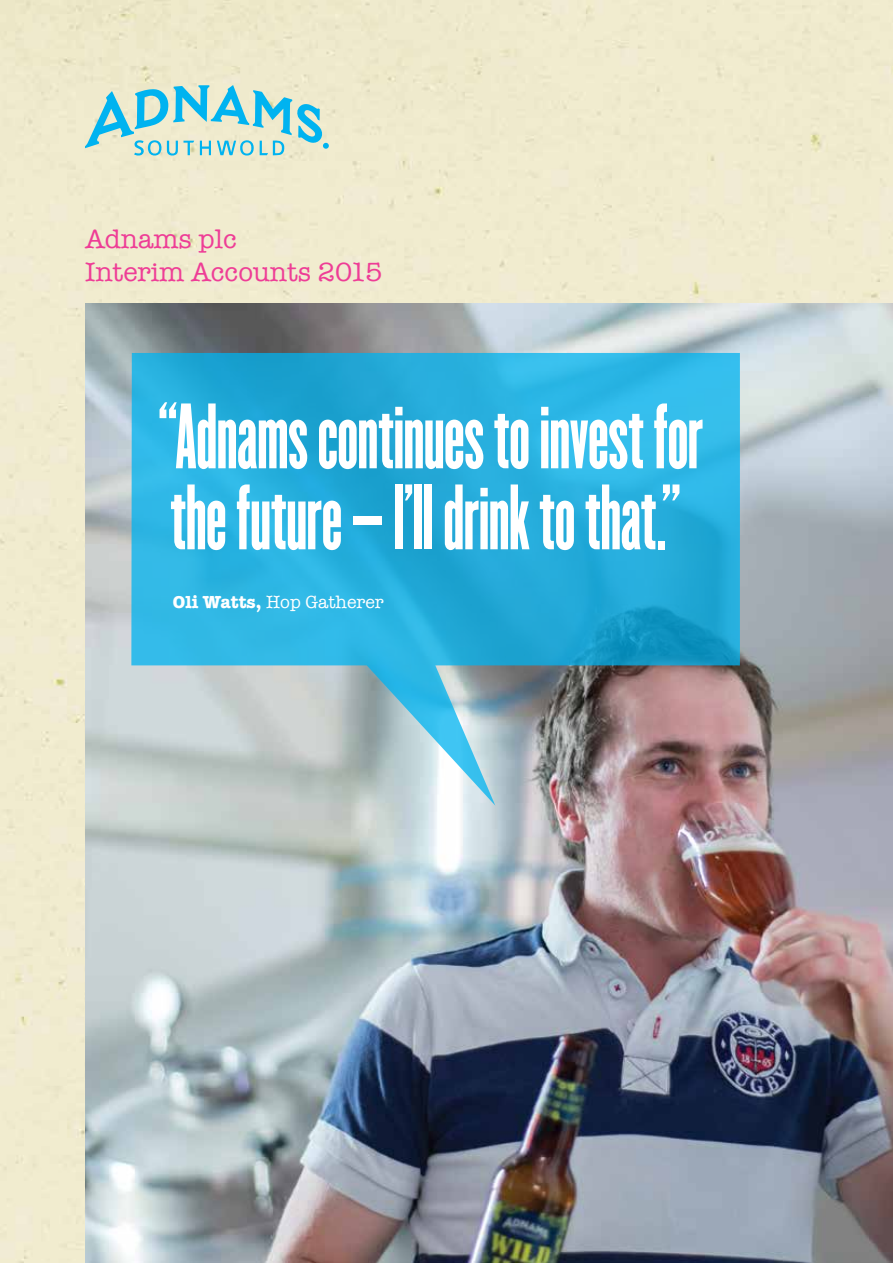
<style>
.page{position:relative;width:893px;height:1263px;background:#fff}
.page>*{position:absolute;margin:0;border:0;box-sizing:border-box;transform-origin:0 0}
.t1{font:81px/81px "Champion HTF Bantamweight";letter-spacing:-.01em;color:#fff}
.t2{font:27px/32.4px "American Typewriter";color:#ee3d96}
.t3{font:18px "American Typewriter";color:#fff}
.s1{font-weight:700}
</style>
<div class="page">
<div style="left:1px;top:0;width:892px;height:1263px;background:#f1ebcf"></div>
<img style="left:85px;top:304px;width:808px;height:959px">
<svg style="left:85px;top:85px;width:244px;height:70px;background:#a9dad7"></svg>
<svg style="left:131px;top:353px;width:609px;height:453px;background:#4faecf"></svg>
<img style="left:0;top:0;width:1px;height:1263px">
<p class="t2" style="left:85px;top:222px;width:299px">Adnams plc<br>Interim Accounts 2015</p>
<p class="t1" style="left:158px;top:401px;width:547px">“Adnams continues to invest for the future --- I’ll drink to that.”</p>
<p class="t3" style="left:173px;top:589px;width:212px"><span class="s1">Oli Watts,</span> Hop Gatherer</p>
</div>
